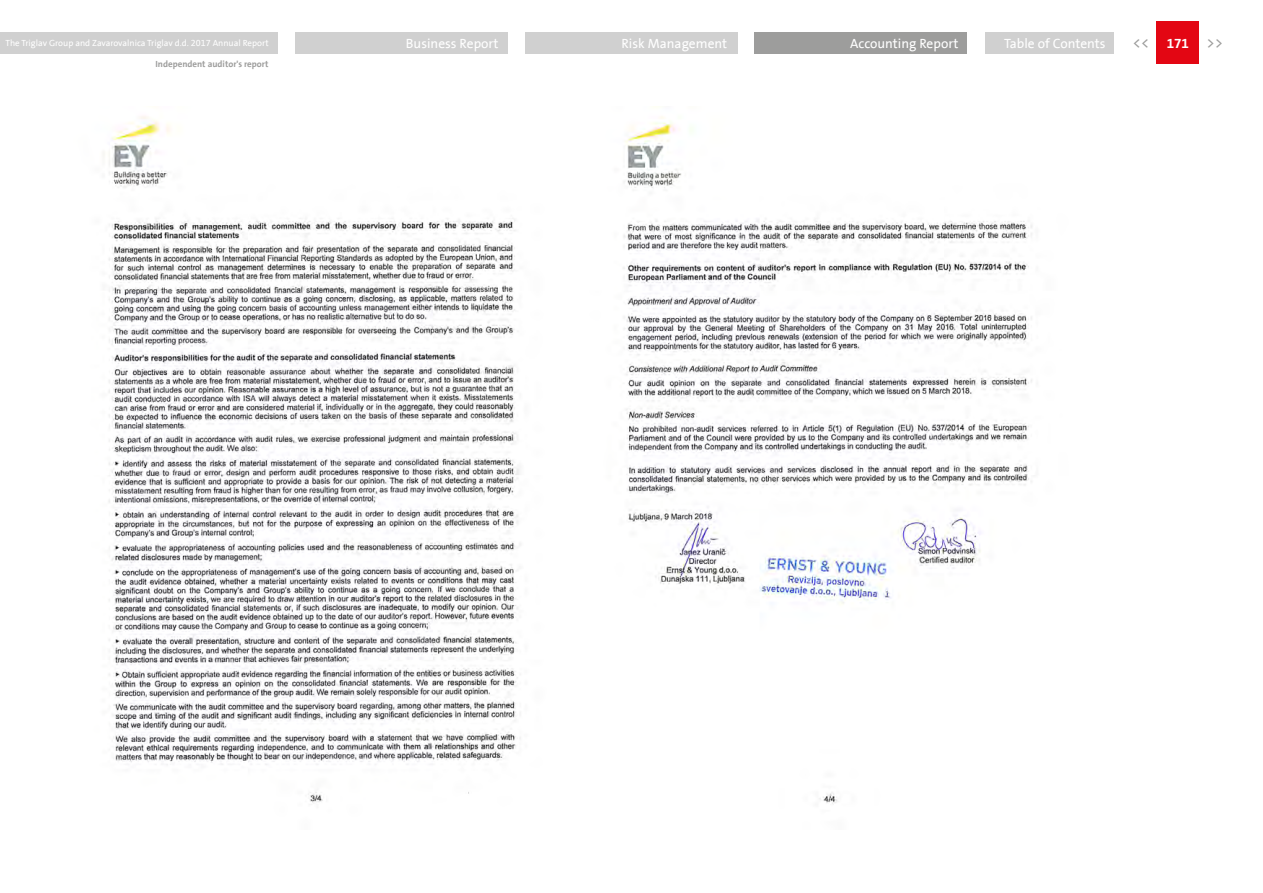
<style>
.page{position:relative;width:1263px;height:893px;background:#fff}
.page>*{position:absolute;margin:0;border:0;box-sizing:border-box;transform-origin:0 0}
.t1{font:15px "Triglav The Sans";color:#9d9d9c}
.t2{font:13.5px "Triglav The Sans";color:#fff}
.t3{font:700 13.5px "Triglav The Sans";color:#fff}
.t4{font:9px "Triglav The Sans";color:#fff}
.t5{font:700 9px "Triglav The Sans";color:#9d9d9c}
</style>
<div class="page">
<div style="left:0;top:32px;width:277px;height:21px;background:#d0d0d0"></div>
<div style="left:1157px;top:21px;width:42px;height:43px;background:#e30613"></div>
<div style="left:986px;top:32px;width:128px;height:21px;background:#d0d0d0"></div>
<div style="left:754px;top:32px;width:213px;height:21px;background:#9d9d9c"></div>
<div style="left:525px;top:32px;width:213px;height:21px;background:#d0d0d0"></div>
<div style="left:295px;top:32px;width:212px;height:21px;background:#d0d0d0"></div>
<img style="left:103px;top:106px;width:929px;height:698px">
<p class="t4" style="left:5px;top:38px;width:265px">The Triglav Group and Zavarovalnica Triglav d.d. 2017 Annual Report</p>
<p class="t2" style="left:406px;top:36px;width:94px">Business Report</p>
<p class="t2" style="left:621px;top:36px;width:107px">Risk Management</p>
<p class="t2" style="left:850px;top:36px;width:110px">Accounting Report</p>
<p class="t2" style="left:1004px;top:36px;width:103px">Table of Contents</p>
<p class="t1" style="left:1133px;top:35px;width:18px">&lt;&lt;</p>
<p class="t1" style="left:1206px;top:35px;width:18px">&gt;&gt;</p>
<p class="t3" style="left:1167px;top:35px;width:24px">171</p>
<p class="t5" style="left:156px;top:58px;width:115px">Independent auditor's report</p>
</div>
